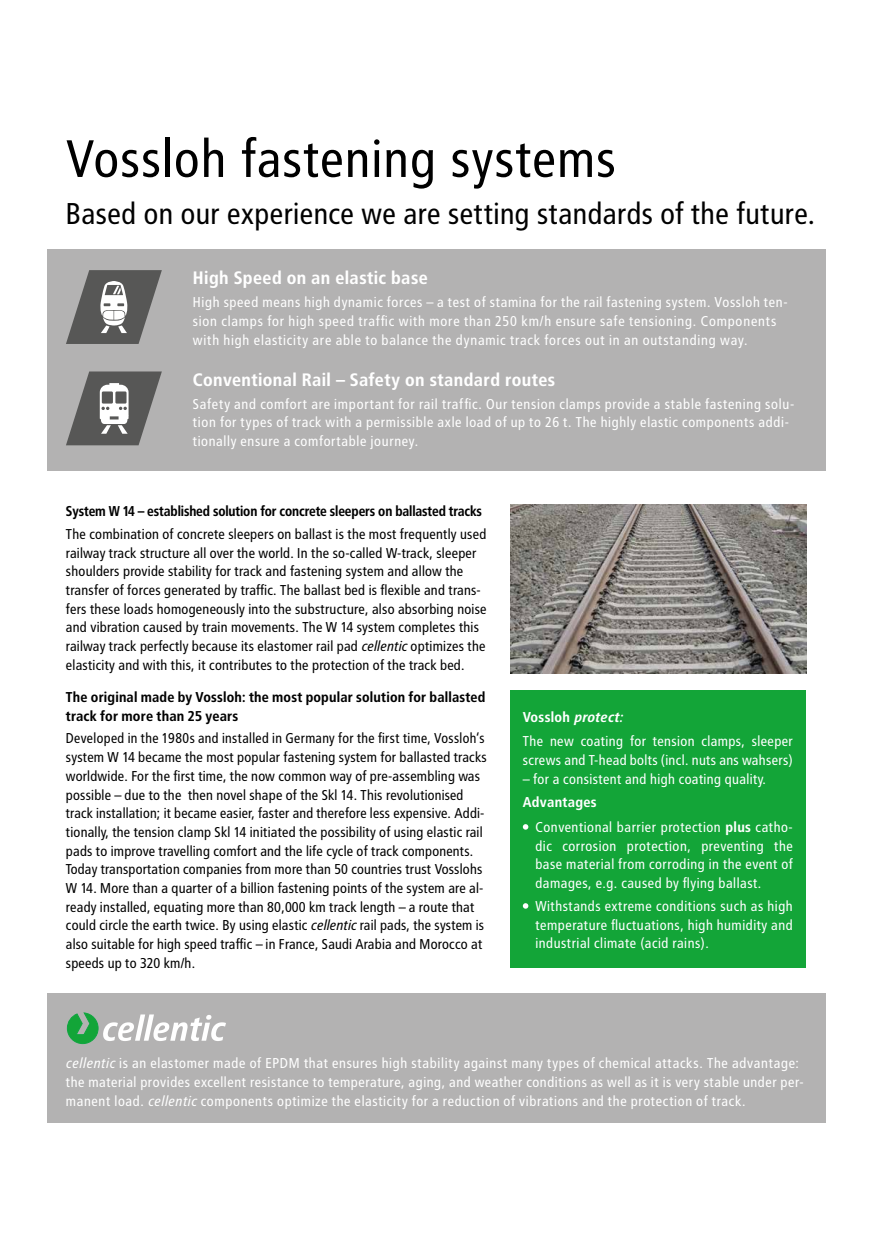
<style>
.page{position:relative;width:872px;height:1242px;background:#fff}
.page>*{position:absolute;margin:0;border:0;box-sizing:border-box;transform-origin:0 0}
.t1{font:52.5px "Transit Pro";letter-spacing:-.01em;color:#000}
.t2{font:30px "Transit Pro";letter-spacing:-.02em;color:#000}
.t3{font:700 18px "Transit Pro";color:#fff}
.t4{font:14.25px/18.8px "Transit Pro";letter-spacing:-.02em;color:#000}
.t5{font:14.25px/18.8px "Transit Pro";letter-spacing:.01em;color:#fff}
.t6{font:14.25px/23.2px "Transit Pro";letter-spacing:-.01em;color:#fff}
.t7{font:700 14.25px/18.8px "Transit Pro";letter-spacing:-.015em;color:#000}
.t8{font:700 14.25px "Transit Pro";letter-spacing:-.015em;color:#000;scale:.94 1}
.s1{font-style:italic}
.s2{font-weight:700}
.s3{font-weight:700;font-style:italic}
</style>
<div class="page">
<img style="left:510px;top:505px;width:296px;height:168px">
<div style="left:47px;top:249px;width:778px;height:222px;background:#b3b2b2"></div>
<svg style="left:66px;top:270px;width:96px;height:74px"></svg>
<svg style="left:66px;top:371px;width:96px;height:74px"></svg>
<div style="left:47px;top:994px;width:778px;height:129px;background:#b3b2b2"></div>
<svg style="left:67px;top:1013px;width:159px;height:30px"></svg>
<div style="left:510px;top:690px;width:296px;height:277px;background:#13a538"></div>
<svg style="left:523px;top:824px;width:5px;height:5px"></svg>
<svg style="left:523px;top:903px;width:5px;height:5px"></svg>
<h1 class="t1" style="left:66px;top:128px;width:553px">Vossloh fastening systems</h1>
<h2 class="t2" style="left:66px;top:196px;width:751px">Based on our experience we are setting standards of the future.</h2>
<p class="t3" style="left:193px;top:267px;width:237px">High Speed on an elastic base</p>
<p class="t5" style="left:193px;top:293px;width:597px">High speed means high dynamic forces – a test of stamina for the rail fastening system. Vossloh ten&shy;sion clamps for high speed traffic with more than 250 km/h ensure safe tensioning. Components with high elasticity are able to balance the dynamic track forces out in an outstanding way.</p>
<p class="t3" style="left:193px;top:369px;width:364px">Conventional Rail – Safety on standard routes</p>
<p class="t5" style="left:193px;top:394px;width:603px">Safety and comfort are important for rail traffic. Our tension clamps provide a stable fastening solu&shy;tion for types of track with a permissible axle load of up to 26 t. The highly elastic components addi&shy;tionally ensure a comfortable journey.</p>
<p class="t8" style="left:66px;top:502px;width:444px">System W 14 – established solution for concrete sleepers on ballasted tracks</p>
<p class="t4" style="left:66px;top:524px;width:423px">The combination of concrete sleepers on ballast is the most frequently used railway track structure all over the world. In the so-called W-track, sleeper shoulders provide stability for track and fastening system and allow the transfer of forces generated by traffic. The ballast bed is flexible and trans&shy;fers these loads homogeneously into the substructure, also absorbing noise and vibration caused by train movements. The W 14 system completes this railway track perfectly because its elastomer rail pad <span class="s1">cellentic</span> optimizes the elasticity and with this, it contributes to the protection of the track bed.</p>
<p class="t7" style="left:66px;top:687px;width:421px">The original made by Vossloh: the most popular solution for ballasted track for more than 25 years</p>
<p class="t4" style="left:66px;top:729px;width:423px">Developed in the 1980s and installed in Germany for the first time, Vossloh‘s system W 14 became the most popular fastening system for ballasted tracks worldwide. For the first time, the now common way of pre-assembling was possible – due to the then novel shape of the Skl 14. This revolutionised track installation; it became easier, faster and therefore less expensive. Addi&shy;tionally, the tension clamp Skl 14 initiated the possibility of using elastic rail pads to improve travelling comfort and the life cycle of track components.<br>Today transportation companies from more than 50 countries trust Vosslohs W 14. More than a quarter of a billion fastening points of the system are al&shy;ready installed, equating more than 80,000 km track length – a route that could circle the earth twice. By using elastic <span class="s1">cellentic</span> rail pads, the system is also suitable for high speed traffic – in France, Saudi Arabia and Morocco at speeds up to 320 km/h.</p>
<p class="t6" style="left:523px;top:706px;width:272px"><span class="s2">Vossloh</span> <span class="s3">protect:<br></span>The new coating for tension clamps, sleeper</p>
<p class="t6" style="left:523px;top:748px;width:272px">screws and T-head bolts (incl. nuts ans wahsers)</p>
<p class="t6" style="left:523px;top:767px;width:245px">– for a consistent and high coating quality.</p>
<p class="t5" style="left:535px;top:789px;width:259px;line-height:25.2px;text-indent:-13px"><span class="s2">Advantages<br></span>Conventional barrier protection <span class="s2">plus</span> catho-</p>
<p class="t5" style="left:535px;top:836px;width:259px;text-align:justify">dic corrosion protection, preventing the base material from corroding in the event of damages, e.g. caused by flying ballast.</p>
<p class="t5" style="left:535px;top:896px;width:259px;text-align:justify">Withstands extreme conditions such as high temperature fluctuations, high humidity and industrial climate (acid rains).</p>
<p class="t5" style="left:66px;top:1054px;width:740px"><span class="s1">cellentic</span> is an elastomer made of EPDM that ensures high stability against many types of chemical attacks. The advantage: the material provides excellent resistance to temperature, aging, and weather conditions as well as it is very stable under per&shy;manent load. <span class="s1">cellentic</span> components optimize the elasticity for a reduction of vibrations and the protection of track.</p>
</div>
